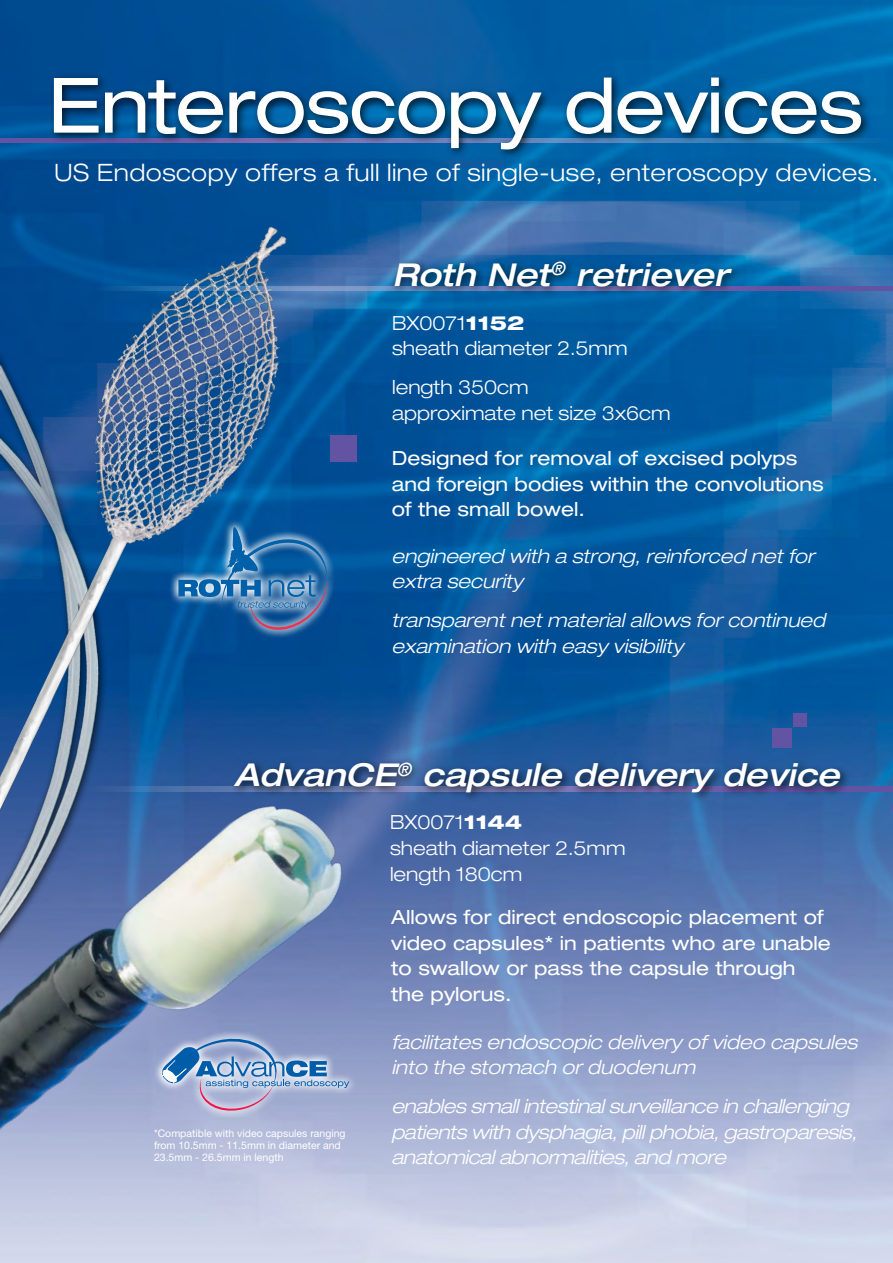
<style>
.page{position:relative;width:893px;height:1263px;background:#fff}
.page>*{position:absolute;margin:0;border:0;box-sizing:border-box;transform-origin:0 0}
.t1{font:expanded 76.5px "Helvetica Neue LT Std";letter-spacing:-.02em;color:#fff}
.t2{font:italic 500 expanded 31.5px "Helvetica Neue LT Std";color:#fff}
.t3{font:300 expanded 24px "Helvetica Neue LT Std";letter-spacing:.02em;color:#fff}
.t4{font:expanded 19.5px/25.5px "Helvetica Neue LT Std";color:#fff}
.t5{font:italic 300 expanded 19.5px/25.5px "Helvetica Neue LT Std";color:#fff}
.t6{font:italic 300 expanded 19.5px/25.5px "Helvetica Neue LT Std";letter-spacing:-.02em;color:#fff}
.t7{font:300 expanded 19.5px/25.5px "Helvetica Neue LT Std";color:#fff}
.t8{font:10.5px/12px "Helvetica Neue LT Std";color:#fff}
.s1{font-weight:800}
</style>
<div class="page">
<img style="left:0;top:0;width:893px;height:1263px">
<img style="left:0;top:115px;width:493px;height:889px">
<div style="left:330px;top:436px;width:27px;height:26px;background:#6353a3"></div>
<svg style="left:169px;top:518px;width:167px;height:121px;background:#0c5699"></svg>
<svg style="left:178px;top:527px;width:149px;height:102px;background:#2f71ab"></svg>
<svg style="left:95px;top:286px;width:798px;height:5px;background:#5d75b0"></svg>
<div style="left:390px;top:257px;width:352px;height:40px;background:#000;opacity:.75"></div>
<img style="left:0;top:730px;width:473px;height:481px">
<svg style="left:153px;top:1029px;width:205px;height:91px;background:#9ba7cd"></svg>
<svg style="left:162px;top:1039px;width:187px;height:72px;background:#96aacf"></svg>
<div style="left:773px;top:728px;width:19px;height:19px;background:#6353a3"></div>
<div style="left:793px;top:713px;width:13px;height:14px;background:#6353a3"></div>
<svg style="left:93px;top:787px;width:800px;height:4px"></svg>
<div style="left:230px;top:757px;width:621px;height:46px;background:#000;opacity:.75"></div>
<svg style="left:0;top:138px;width:886px;height:4px"></svg>
<div style="left:49px;top:72px;width:823px;height:88px;background:#000;opacity:.75"></div>
<h1 class="t1" style="left:48px;top:59px;width:817px">Enteroscopy devices</h1>
<p class="t3" style="left:54px;top:158px;width:826px">US Endoscopy offers a full line of single-use, enteroscopy devices.</p>
<h2 class="t2" style="left:393px;top:255px;width:338px">Roth Net<sup>®</sup> retriever</h2>
<p class="t7" style="left:392px;top:310px;width:237px">BX0071<span class="s1">1152<br></span>sheath diameter 2.5mm</p>
<p class="t7" style="left:392px;top:374px;width:280px">length 350cm<br>approximate net size 3x6cm</p>
<p class="t4" style="left:392px;top:445px;width:433px">Designed for removal of excised polyps and foreign bodies within the convolutions of the small bowel.</p>
<p class="t5" style="left:392px;top:544px;width:424px">engineered with a strong, reinforced net for extra security</p>
<p class="t5" style="left:392px;top:608px;width:435px">transparent net material allows for continued examination with easy visibility</p>
<h2 class="t2" style="left:234px;top:755px;width:607px">AdvanCE<sup>®</sup> capsule delivery device</h2>
<p class="t7" style="left:390px;top:809px;width:237px">BX0071<span class="s1">1144<br></span>sheath diameter 2.5mm length 180cm</p>
<p class="t8" style="left:154px;top:1127px;width:193px">*Compatible with video capsules ranging from 10.5mm - 11.5mm in diameter and<br>23.5mm - 26.5mm in length</p>
<p class="t4" style="left:391px;top:904px;width:441px">Allows for direct endoscopic placement of video capsules* in patients who are unable to swallow or pass the capsule through the pylorus.</p>
<p class="t5" style="left:391px;top:1029px;width:467px">facilitates endoscopic delivery of video capsules into the stomach or duodenum</p>
<p class="t6" style="left:391px;top:1094px;width:467px">enables small intestinal surveillance in challenging patients with dysphagia, pill phobia, gastroparesis, anatomical abnormalities, and more</p>
</div>
